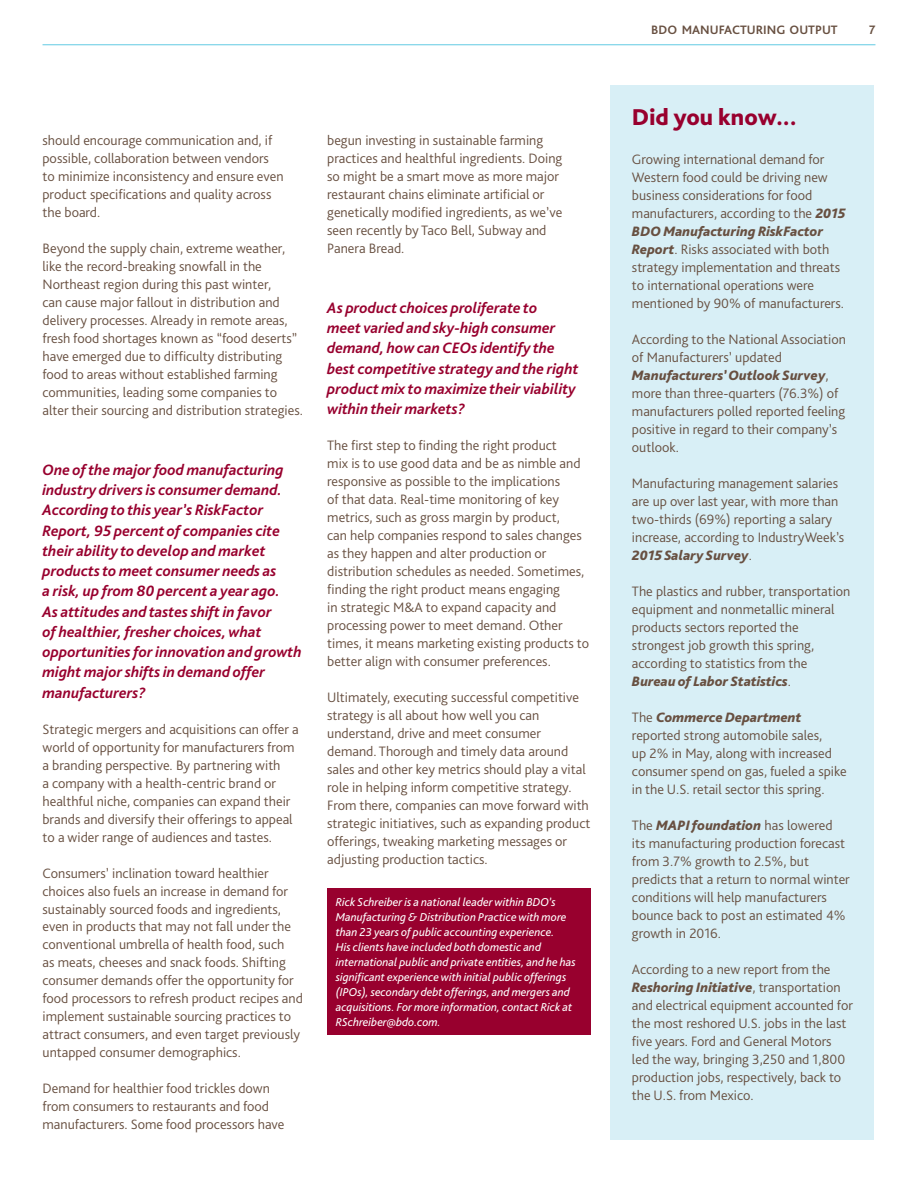
<style>
.page{position:relative;width:918px;height:1188px;background:#fff}
.page>*{position:absolute;margin:0;border:0;box-sizing:border-box;transform-origin:0 0}
.t1{font:800 24px "Bliss Pro";color:#98002e}
.t2{font:italic 700 15.75px/20.2px "Bliss Pro";color:#98002e}
.t3{font:300 14.25px/18px "Bliss Pro";color:#685041}
.t4{font:700 12.75px "Bliss Pro";color:#685041}
.t5{font:italic 12px/15px "Bliss Pro";color:#fff}
.s1{font-weight:800;font-style:italic}
</style>
<div class="page">
<hr style="left:43px;top:44px;width:832px;height:1px;background:#62cae3">
<div style="left:327px;top:888px;width:264px;height:146px;background:#98002e"></div>
<div style="left:611px;top:85px;width:263px;height:1054px;background:#d8eff6"></div>
<p class="t3" style="left:43px;top:131px;width:243px">should encourage communication and, if possible, collaboration between vendors to minimize inconsistency and ensure even product specifications and quality across the board.</p>
<p class="t3" style="left:43px;top:239px;width:262px">Beyond the supply chain, extreme weather, like the record-breaking snowfall in the Northeast region during this past winter,<br>can cause major fallout in distribution and delivery processes. Already in remote areas, fresh food shortages known as “food deserts” have emerged due to difficulty distributing food to areas without established farming communities, leading some companies to alter their sourcing and distribution strategies.</p>
<p class="t2" style="left:43px;top:459px;width:261px">One of the major food manufacturing industry drivers is consumer demand.<br>According to this year’s RiskFactor Report, 95 percent of companies cite their ability to develop and market products to meet consumer needs as<br>a risk, up from 80 percent a year ago.<br>As attitudes and tastes shift in favor<br>of healthier, fresher choices, what opportunities for innovation and growth might major shifts in demand offer manufacturers?</p>
<p class="t3" style="left:43px;top:719px;width:258px">Strategic mergers and acquisitions can offer a world of opportunity for manufacturers from a branding perspective. By partnering with<br>a company with a health-centric brand or healthful niche, companies can expand their brands and diversify their offerings to appeal to a wider range of audiences and tastes.</p>
<p class="t3" style="left:43px;top:863px;width:262px">Consumers’ inclination toward healthier choices also fuels an increase in demand for sustainably sourced foods and ingredients, even in products that may not fall under the conventional umbrella of health food, such<br>as meats, cheeses and snack foods. Shifting consumer demands offer the opportunity for food processors to refresh product recipes and implement sustainable sourcing practices to attract consumers, and even target previously untapped consumer demographics.</p>
<p class="t3" style="left:43px;top:1079px;width:243px">Demand for healthier food trickles down from consumers to restaurants and food manufacturers. Some food processors have</p>
<p class="t3" style="left:327px;top:131px;width:237px">begun investing in sustainable farming practices and healthful ingredients. Doing so might be a smart move as more major restaurant chains eliminate artificial or genetically modified ingredients, as we’ve seen recently by Taco Bell, Subway and Panera Bread.</p>
<p class="t2" style="left:327px;top:297px;width:253px">As product choices proliferate to<br>meet varied and sky-high consumer demand, how can CEOs identify the best competitive strategy and the right product mix to maximize their viability within their markets?</p>
<p class="t3" style="left:327px;top:436px;width:263px">The first step to finding the right product<br>mix is to use good data and be as nimble and responsive as possible to the implications<br>of that data. Real-time monitoring of key metrics, such as gross margin by product,<br>can help companies respond to sales changes as they happen and alter production or distribution schedules as needed. Sometimes, finding the right product means engaging<br>in strategic M&amp;A to expand capacity and processing power to meet demand. Other times, it means marketing existing products to better align with consumer preferences.</p>
<p class="t3" style="left:327px;top:688px;width:265px">Ultimately, executing successful competitive strategy is all about how well you can understand, drive and meet consumer demand. Thorough and timely data around sales and other key metrics should play a vital role in helping inform competitive strategy.<br>From there, companies can move forward with strategic initiatives, such as expanding product offerings, tweaking marketing messages or adjusting production tactics.</p>
<p class="t5" style="left:336px;top:894px;width:242px">Rick Schreiber is a national leader within BDO’s Manufacturing &amp; Distribution Practice with more than 23 years of public accounting experience.<br>His clients have included both domestic and international public and private entities, and he has significant experience with initial public offerings (IPOs), secondary debt offerings, and mergers and acquisitions. For more information, contact Rick at RSchreiber@bdo.com.</p>
<p class="t4" style="left:651px;top:22px;width:188px">BDO MANUFACTURING OUTPUT</p>
<p class="t4" style="left:869px;top:22px;width:8px">7</p>
<h1 class="t1" style="left:632px;top:102px;width:166px">Did you know...</h1>
<p class="t3" style="left:632px;top:150px;width:215px">Growing international demand for Western food could be driving new business considerations for food manufacturers, according to the <span class="s1">2015<br>BDO Manufacturing RiskFactor Report</span>. Risks associated with both strategy implementation and threats to international operations were mentioned by 90% of manufacturers.</p>
<p class="t3" style="left:632px;top:330px;width:215px">According to the National Association of Manufacturers’ updated<br><span class="s1">Manufacturers’ Outlook Survey</span>, more than three-quarters (76.3%) of manufacturers polled reported feeling positive in regard to their company’s outlook.</p>
<p class="t3" style="left:632px;top:474px;width:214px">Manufacturing management salaries are up over last year, with more than two-thirds (69%) reporting a salary increase, according to IndustryWeek’s <span class="s1">2015 Salary Survey</span>.</p>
<p class="t3" style="left:632px;top:582px;width:220px">The plastics and rubber, transportation equipment and nonmetallic mineral products sectors reported the strongest job growth this spring, according to statistics from the <span class="s1">Bureau of Labor Statistics</span>.</p>
<p class="t3" style="left:632px;top:708px;width:216px">The <span class="s1">Commerce Department </span>reported strong automobile sales,<br>up 2% in May, along with increased consumer spend on gas, fueled a spike in the U.S. retail sector this spring.</p>
<p class="t3" style="left:632px;top:816px;width:219px">The <span class="s1">MAPI foundation</span> has lowered<br>its manufacturing production forecast from 3.7% growth to 2.5%, but predicts that a return to normal winter conditions will help manufacturers bounce back to post an estimated 4% growth in 2016.</p>
<p class="t3" style="left:632px;top:960px;width:222px">According to a new report from the <span class="s1">Reshoring Initiative</span>, transportation and electrical equipment accounted for the most reshored U.S. jobs in the last five years. Ford and General Motors<br>led the way, bringing 3,250 and 1,800 production jobs, respectively, back to the U.S. from Mexico.</p>
</div>
